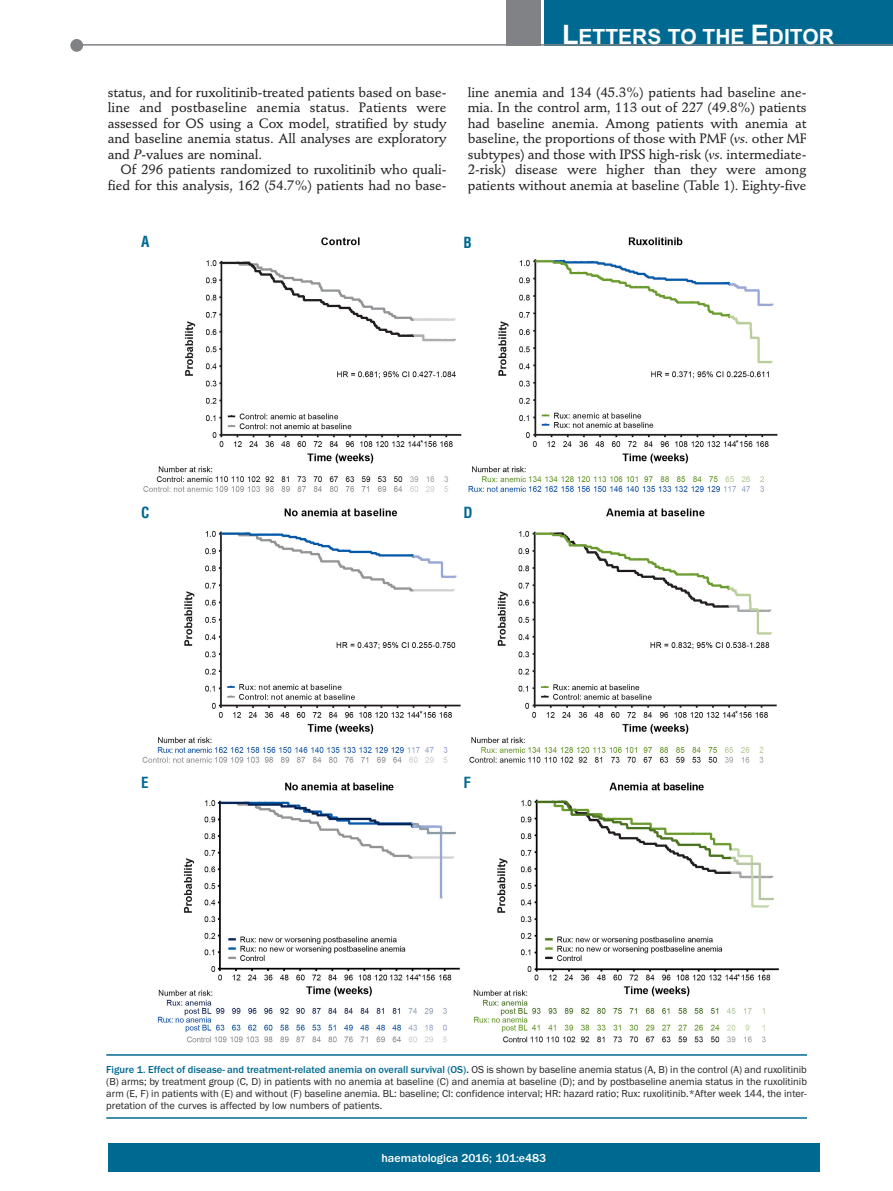
<style>
.page{position:relative;width:893px;height:1191px;background:#fff}
.page>*{position:absolute;margin:0;border:0;box-sizing:border-box;transform-origin:0 0}
.t1{font:700 21px "Arial";color:#fff}
.t2{font:700 condensed 15px "Helvetica";color:#006991}
.t3{font:500 13.5px/15.5px "Stempel Schneidler";letter-spacing:-.005em;color:#231f20;text-align:justify}
.t4{font:500 12px "Franklin Gothic";color:#fff}
.t5{font:10.5px/12px "Franklin Gothic";color:#231f20;text-align:justify}
.s1{font-family:"Stempel Schneidler Med";font-weight:400;font-style:italic}
.s2{font-size:27px}
.s3{font-weight:500;color:#006991}
.s4{font-weight:500}
</style>
<div class="page">
<div style="left:107px;top:1143px;width:713px;height:28px;background:#006991"></div>
<div style="left:544px;top:0;width:349px;height:45px;background:#006991"></div>
<div style="left:506px;top:0;width:34px;height:45px;background:#808285"></div>
<div style="left:70px;top:39px;width:13px;height:13px;background:#808285;border-radius:50%"></div>
<hr style="left:78px;top:44px;width:815px;height:2px;background:#808285">
<img style="left:142px;top:237px;width:636px;height:806px">
<hr style="left:106px;top:1054px;width:701px;height:1px;background:#006991">
<hr style="left:106px;top:1117px;width:701px;height:1px;background:#006991">
<p class="t3" style="left:108px;top:86px;width:340px">status, and for ruxolitinib-treated patients based on base&shy;line and postbaseline anemia status. Patients were assessed for OS using a Cox model, stratified by study and baseline anemia status. All analyses are exploratory and <span class="s1">P</span>-values are nominal.</p>
<p class="t3" style="left:108px;top:163px;width:340px;text-align:right">Of 296 patients randomized to ruxolitinib who quali&shy;fied for this analysis, 162 (54.7%) patients had no base-</p>
<p class="t2" style="left:141px;top:233px;width:10px">A</p>
<h1 class="t1" style="left:562px;top:25px;width:273px"><span class="s2">L</span>ETTERS TO THE <span class="s2">E</span>DITOR</h1>
<p class="t3" style="left:468px;top:86px;width:340px">line anemia and 134 (45.3%) patients had baseline ane&shy;mia. In the control arm, 113 out of 227 (49.8%) patients had baseline anemia. Among patients with anemia at baseline, the proportions of those with PMF (<span class="s1">vs.</span> other MF subtypes) and those with IPSS high-risk (<span class="s1">vs.</span> intermediate-2-risk) disease were higher than they were among patients without anemia at baseline (Table 1). Eighty-five</p>
<p class="t2" style="left:464px;top:234px;width:10px">B</p>
<p class="t2" style="left:141px;top:503px;width:10px">C</p>
<p class="t2" style="left:464px;top:504px;width:11px">D</p>
<p class="t2" style="left:141px;top:773px;width:9px">E</p>
<p class="t2" style="left:464px;top:774px;width:9px">F</p>
<p class="t5" style="left:106px;top:1063px;width:702px"><span class="s3">Figure 1. Effect of disease- and treatment-related anemia on overall survival (OS)</span><span class="s4">.</span> OS is shown by baseline anemia status (A, B) in the control (A) and ruxolitinib (B) arms; by treatment group (C, D) in patients with no anemia at baseline (C) and anemia at baseline (D); and by postbaseline anemia status in the ruxolitinib arm (E, F) in patients with (E) and without (F) baseline anemia. BL: baseline; CI: confidence interval; HR: hazard ratio; Rux: ruxolitinib.*After week 144, the inter&shy;pretation of the curves is affected by low numbers of patients.</p>
<p class="t4" style="left:381px;top:1150px;width:166px">haematologica 2016; 101:e483</p>
</div>
